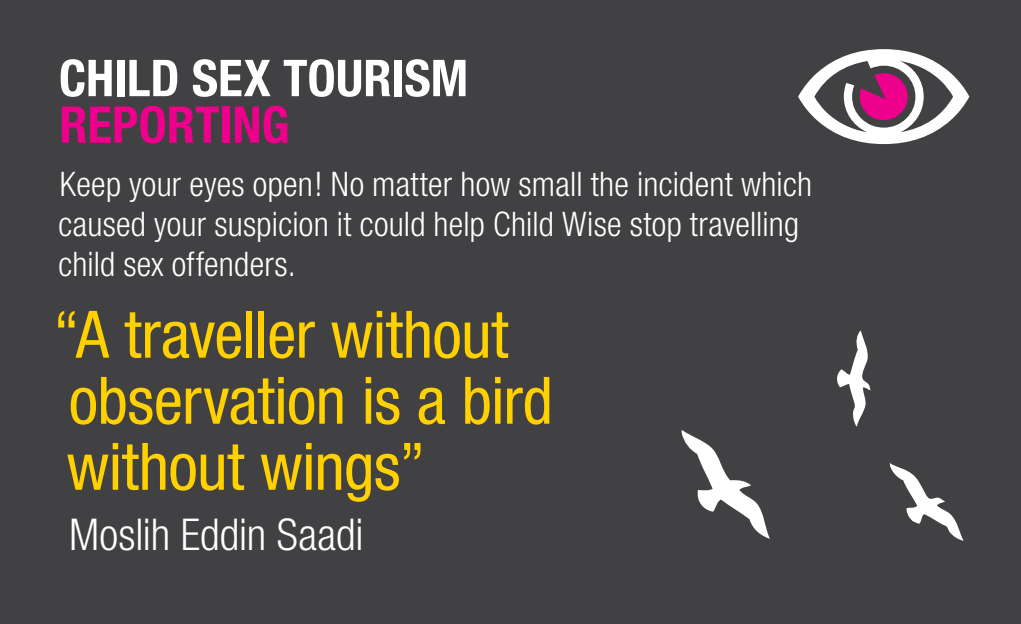
<style>
.page{position:relative;width:1021px;height:624px;background:#fff}
.page>*{position:absolute;margin:0;border:0;box-sizing:border-box;transform-origin:0 0}
.t1{font:condensed 65.6px/66px "Helvetica Neue";letter-spacing:-.005em;color:#ffd100}
.t2{font:700 condensed 50.8px "Helvetica Neue";color:#fff}
.t3{font:700 condensed 50.8px "Helvetica Neue";color:#ec008c}
.t4{font:300 condensed 44px "Helvetica Neue";letter-spacing:-.005em;color:#fff}
.t5{font:300 condensed 34px/40.4px "Helvetica Neue";letter-spacing:.005em;color:#fff}
</style>
<div class="page">
<div style="left:0;top:0;width:1020px;height:624px;background:#414042"></div>
<svg style="left:798px;top:49px;width:171px;height:95px"></svg>
<svg style="left:681px;top:430px;width:89px;height:109px"></svg>
<svg style="left:837px;top:330px;width:33px;height:96px"></svg>
<svg style="left:889px;top:463px;width:74px;height:78px"></svg>
<h2 class="t2" style="left:59px;top:47px;width:377px">CHILD SEX TOURISM</h2>
<h2 class="t3" style="left:59px;top:94px;width:27px">REPORTING</h2>
<p class="t5" style="left:58px;top:163px;width:755px">Keep your eyes open! No matter how small the incident which caused your suspicion it could help Child Wise stop travelling child sex offenders.</p>
<h1 class="t1" style="left:53px;top:301px;width:501px">“A traveller without observation is a bird without wings”</h1>
<p class="t4" style="left:69px;top:509px;width:296px">Moslih Eddin Saadi</p>
</div>
